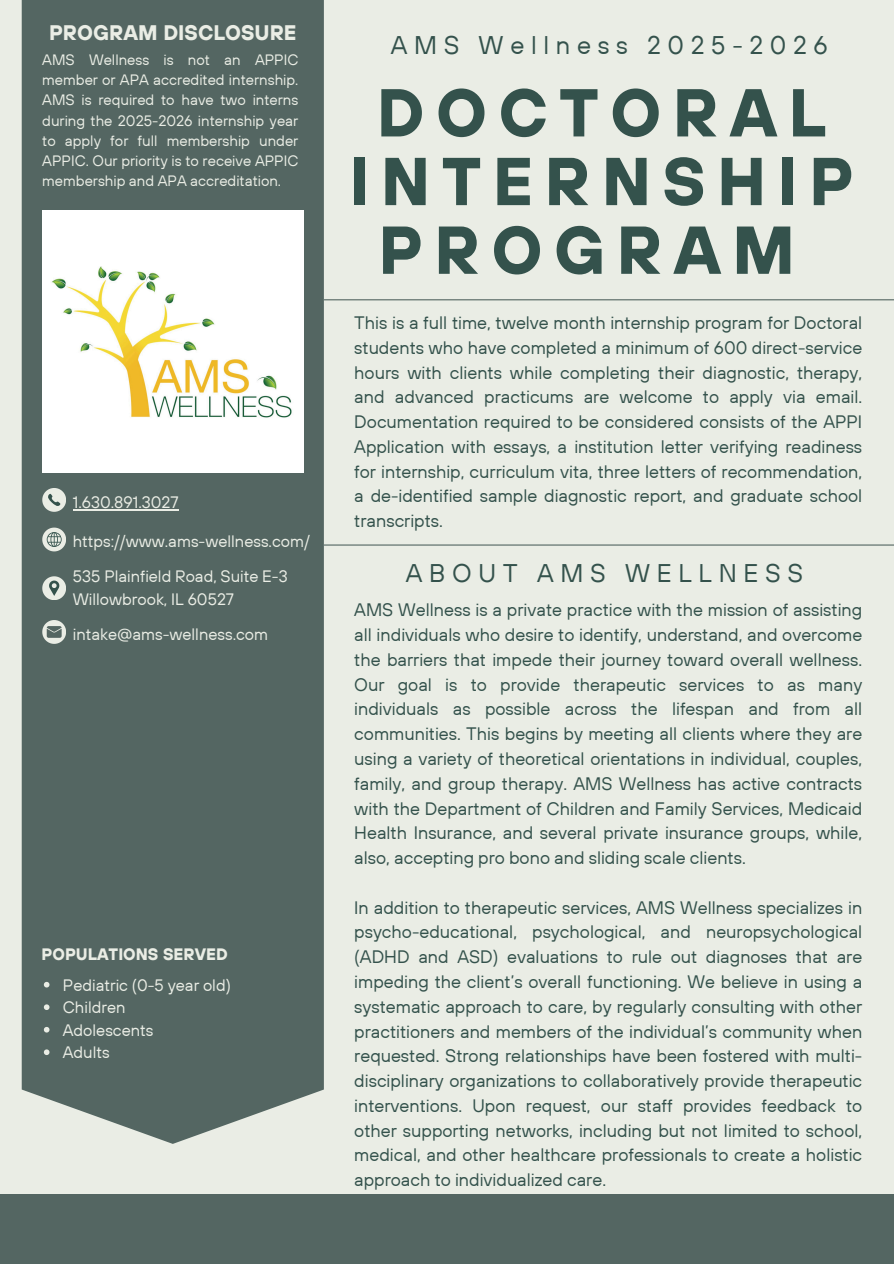
<style>
.page{position:relative;width:894px;height:1264px;background:#fff}
.page>*{position:absolute;margin:0;border:0;box-sizing:border-box;transform-origin:0 0}
.t1{font:700 67.5px/68.7px "TT Hoves";letter-spacing:.165em;color:#34524c;text-align:center}
.t2{font:25.5px "TT Hoves";letter-spacing:.26em;color:#34524c}
.t3{font:700 21px "TT Hoves";color:#eaede5}
.t4{font:18px/24.8px "TT Hoves";color:#34524c;text-align:justify}
.t5{font:16.5px/22.5px "TT Hoves";color:#eaede5}
.t6{font:700 16.5px "TT Hoves";color:#eaede5}
.t7{font:15px/20.2px "TT Hoves";color:#eaede5;text-align:justify}
</style>
<div class="page">
<div style="left:0;top:0;width:893px;height:1263px;background:#eaede5"></div>
<div style="left:22px;top:0;width:302px;height:1143px;background:#546662"></div>
<hr style="left:324px;top:299px;width:569px;height:1px;background:#546662">
<hr style="left:324px;top:544px;width:569px;height:1px;background:#546662">
<svg style="left:42px;top:488px;width:24px;height:23px"></svg>
<svg style="left:42px;top:527px;width:24px;height:24px"></svg>
<svg style="left:42px;top:576px;width:24px;height:24px"></svg>
<svg style="left:42px;top:620px;width:24px;height:23px"></svg>
<div style="left:0;top:1194px;width:893px;height:69px;background:#546662"></div>
<img style="left:42px;top:211px;width:261px;height:261px">
<hr style="left:73px;top:509px;width:105px;height:1px;background:#eaede5">
<svg style="left:44px;top:981px;width:5px;height:6px"></svg>
<svg style="left:44px;top:1004px;width:5px;height:6px"></svg>
<svg style="left:44px;top:1026px;width:5px;height:6px"></svg>
<svg style="left:44px;top:1049px;width:5px;height:6px"></svg>
<p class="t3" style="left:49px;top:19px;width:249px">PROGRAM DISCLOSURE</p>
<h3 class="t7" style="left:42px;top:49px;width:257px">AMS Wellness is not an APPIC member or APA accredited internship.<br>AMS is required to have two interns during the 2025-2026 internship year to apply for full membership under APPIC. Our priority is to receive APPIC membership and APA accreditation.</h3>
<h6 class="t5" style="left:73px;top:490px;width:107px">1.630.891.3027</h6>
<p class="t5" style="left:73px;top:530px;width:238px">https://www.ams-wellness.com/</p>
<h6 class="t5" style="left:73px;top:565px;width:216px">535 Plainfield Road, Suite E-3<br>Willowbrook, IL 60527</h6>
<p class="t5" style="left:73px;top:622px;width:197px">intake@ams-wellness.com</p>
<h6 class="t6" style="left:42px;top:943px;width:187px">POPULATIONS SERVED</h6>
<h5 class="t5" style="left:63px;top:973px;width:169px">Pediatric (0-5 year old)</h5>
<p class="t5" style="left:63px;top:996px;width:64px">Children</p>
<p class="t5" style="left:63px;top:1018px;width:92px">Adolescents</p>
<p class="t5" style="left:63px;top:1041px;width:48px">Adults</p>
<p class="t2" style="left:390px;top:29px;width:438px">AMS Wellness 2025-2026</p>
<h4 class="t1" style="left:349px;top:77px;width:506px">DOCTORAL<br>INTERNSHIP<br>PROGRAM</h4>
<p class="t4" style="left:354px;top:310px;width:509px">This is a full time, twelve month internship program for Doctoral students who have completed a minimum of 600 direct-service hours with clients while completing their diagnostic, therapy, and advanced practicums are welcome to apply via email.<br>Documentation required to be considered consists of the APPI Application with essays, a institution letter verifying readiness for internship, curriculum vita, three letters of recommendation, a de-identified sample diagnostic report, and graduate school transcripts.</p>
<p class="t2" style="left:406px;top:557px;width:399px">ABOUT AMS WELLNESS</p>
<h6 class="t4" style="left:354px;top:597px;width:509px">AMS Wellness is a private practice with the mission of assisting all individuals who desire to identify, understand, and overcome the barriers that impede their journey toward overall wellness.<br>Our goal is to provide therapeutic services to as many individuals as possible across the lifespan and from all communities. This begins by meeting all clients where they are using a variety of theoretical orientations in individual, couples, family, and group therapy. AMS Wellness has active contracts with the Department of Children and Family Services, Medicaid Health Insurance, and several private insurance groups, while, also, accepting pro bono and sliding scale clients.</h6>
<p class="t4" style="left:354px;top:894px;width:509px">In addition to therapeutic services, AMS Wellness specializes in psycho-educational, psychological, and neuropsychological (ADHD and ASD) evaluations to rule out diagnoses that are impeding the client’s overall functioning. We believe in using a systematic approach to care, by regularly consulting with other practitioners and members of the individual’s community when requested. Strong relationships have been fostered with multi&shy;disciplinary organizations to collaboratively provide therapeutic interventions. Upon request, our staff provides feedback to other supporting networks, including but not limited to school, medical, and other healthcare professionals to create a holistic approach to individualized care.</p>
</div>
